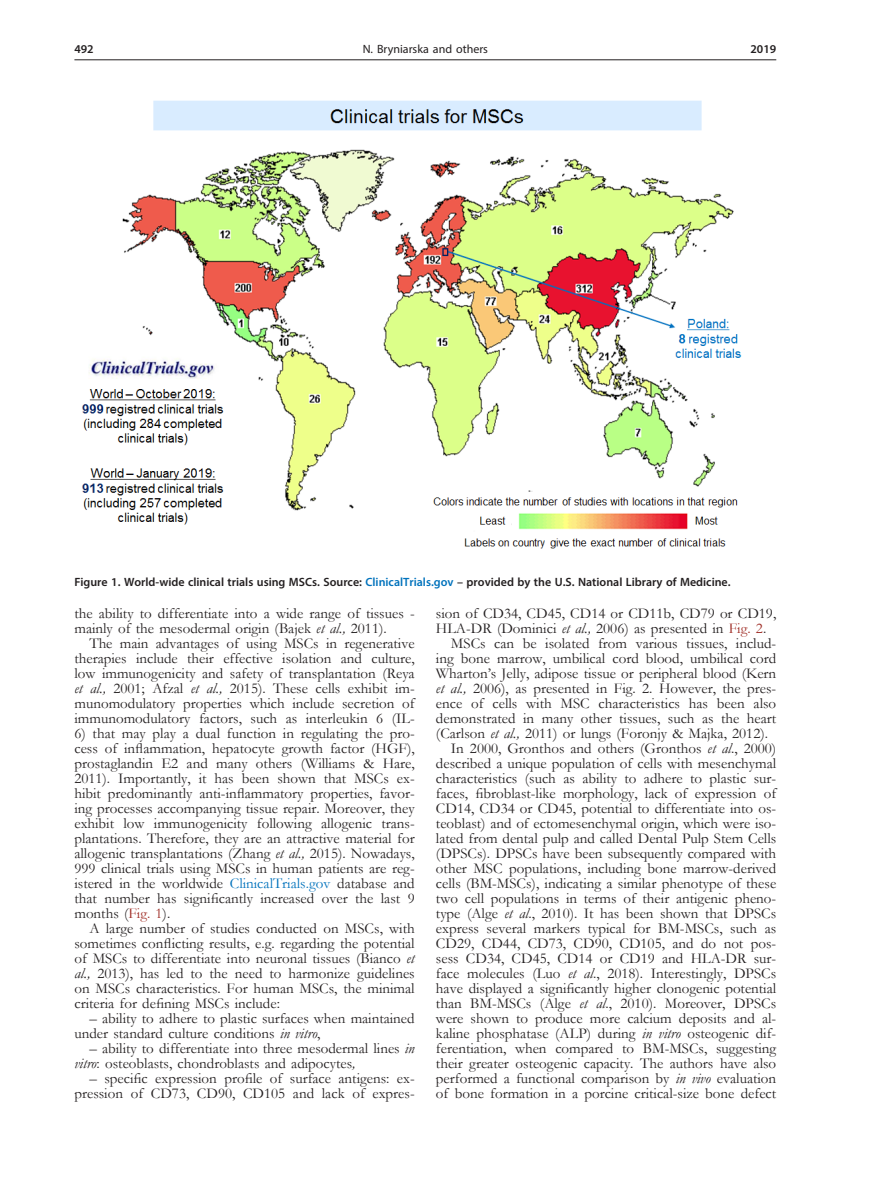
<style>
.page{position:relative;width:872px;height:1191px;background:#fff}
.page>*{position:absolute;margin:0;border:0;box-sizing:border-box;transform-origin:0 0}
.Body_tekst{font:15px/15px "Garamond";color:#231f20;text-align:justify}
.Figure{font:600 12px "Myriad Pro";color:#231f20}
.t1{font:12px "Myriad Pro";color:#231f20}
.s1{color:#0072bc}
.s2{font-style:italic}
.s3{color:#9f2d26}
</style>
<div class="page">
<hr style="left:74px;top:59px;width:702px;height:1px;background:#231f20">
<img style="left:82px;top:100px;width:660px;height:449px">
<p class="Figure" style="left:74px;top:42px;width:21px">492</p>
<p class="t1" style="left:363px;top:42px;width:127px">N. Bryniarska and others</p>
<p class="Figure" style="left:750px;top:42px;width:27px">2019</p>
<p class="Figure" style="left:74px;top:575px;width:657px">Figure 1. World-wide clinical trials using MSCs. Source: <span class="s1">ClinicalTrials.gov</span> – provided by the U.S. National Library of Medicine.</p>
<p class="Body_tekst" style="left:74px;top:605px;width:342px">the ability to differentiate into a wide range of tissues - mainly of the mesodermal origin (Bajek <span class="s2">et al.,</span> 2011).</p>
<p class="Body_tekst" style="left:74px;top:635px;width:342px;text-indent:15px">The main advantages of using MSCs in regenerative therapies include their effective isolation and culture, low immunogenicity and safety of transplantation (Reya <span class="s2">et al.,</span> 2001; Afzal <span class="s2">et al.,</span> 2015). These cells exhibit im&shy;munomodulatory properties which include secretion of immunomodulatory factors, such as interleukin 6 (IL-</p>
<p class="Body_tekst" style="left:74px;top:725px;width:342px">6) that may play a dual function in regulating the pro&shy;cess of inflammation, hepatocyte growth factor (HGF), prostaglandin E2 and many others (Williams &amp; Hare, 2011). Importantly, it has been shown that MSCs ex&shy;hibit predominantly anti-inflammatory properties, favor&shy;ing processes accompanying tissue repair. Moreover, they exhibit low immunogenicity following allogenic trans&shy;plantations. Therefore, they are an attractive material for allogenic transplantations (Zhang <span class="s2">et al.,</span> 2015). Nowadays, 999 clinical trials using MSCs in human patients are reg&shy;istered in the worldwide <span class="s1">ClinicalTrials.gov</span> database and that number has significantly increased over the last 9 months (<span class="s3">Fig. 1</span>).</p>
<p class="Body_tekst" style="left:74px;top:920px;width:342px;text-indent:15px">A large number of studies conducted on MSCs, with sometimes conflicting results, e.g. regarding the potential of MSCs to differentiate into neuronal tissues (Bianco <span class="s2">et al.,</span> 2013), has led to the need to harmonize guidelines on MSCs characteristics. For human MSCs, the minimal criteria for defining MSCs include:</p>
<p class="Body_tekst" style="left:74px;top:1010px;width:342px;text-indent:15px">– ability to adhere to plastic surfaces when maintained under standard culture conditions <span class="s2">in vitro</span>,</p>
<p class="Body_tekst" style="left:74px;top:1040px;width:342px;text-indent:15px">– ability to differentiate into three mesodermal lines <span class="s2">in vitro</span>: osteoblasts, chondroblasts and adipocytes<span class="s2">,</span></p>
<p class="Body_tekst" style="left:74px;top:1070px;width:342px;text-align:right">– specific expression profile of surface antigens: ex&shy;pression of CD73, CD90, CD105 and lack of expres-</p>
<p class="Body_tekst" style="left:436px;top:605px;width:342px">sion of CD34, CD45, CD14 or CD11b, CD79 or CD19,<br>HLA-DR (Dominici <span class="s2">et al.,</span> 2006) as presented in <span class="s3">Fig. 2</span>.</p>
<p class="Body_tekst" style="left:436px;top:635px;width:342px;text-indent:15px">MSCs can be isolated from various tissues, includ&shy;ing bone marrow, umbilical cord blood, umbilical cord Wharton’s Jelly, adipose tissue or peripheral blood (Kern <span class="s2">et al.,</span> 2006), as presented in Fig. 2. However, the pres&shy;ence of cells with MSC characteristics has been also demonstrated in many other tissues, such as the heart (Carlson <span class="s2">et al.,</span> 2011) or lungs (Foronjy &amp; Majka, 2012).</p>
<p class="Body_tekst" style="left:436px;top:740px;width:342px;text-indent:15px">In 2000, Gronthos and others (Gronthos <span class="s2">et al</span>., 2000) described a unique population of cells with mesenchymal characteristics (such as ability to adhere to plastic sur&shy;faces, fibroblast-like morphology, lack of expression of CD14, CD34 or CD45, potential to differentiate into os&shy;teoblast) and of ectomesenchymal origin, which were iso&shy;lated from dental pulp and called Dental Pulp Stem Cells (DPSCs). DPSCs have been subsequently compared with other MSC populations, including bone marrow-derived cells (BM-MSCs), indicating a similar phenotype of these two cell populations in terms of their antigenic pheno&shy;type (Alge <span class="s2">et al</span>., 2010). It has been shown that DPSCs express several markers typical for BM-MSCs, such as CD29, CD44, CD73, CD90, CD105, and do not pos&shy;sess CD34, CD45, CD14 or CD19 and HLA-DR sur&shy;face molecules (Luo <span class="s2">et al</span>., 2018). Interestingly, DPSCs have displayed a significantly higher clonogenic potential than BM-MSCs (Alge <span class="s2">et al</span>., 2010). Moreover, DPSCs were shown to produce more calcium deposits and al&shy;kaline phosphatase (ALP) during <span class="s2">in vitro</span> osteogenic dif&shy;ferentiation, when compared to BM-MSCs, suggesting their greater osteogenic capacity. The authors have also performed a functional comparison by <span class="s2">in vivo</span> evaluation of bone formation in a porcine critical-size bone defect</p>
</div>
